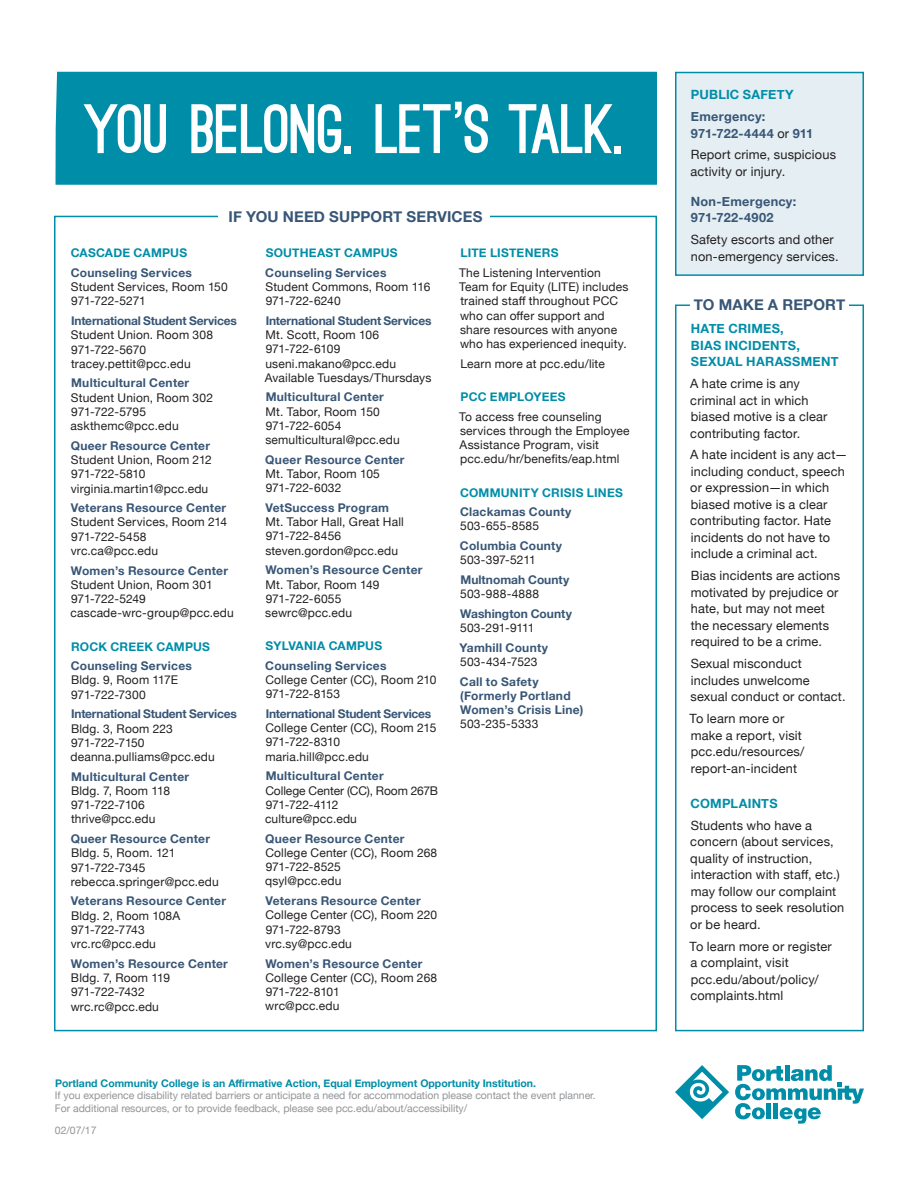
<style>
.page{position:relative;width:918px;height:1188px;background:#fff}
.page>*{position:absolute;margin:0;border:0;box-sizing:border-box;transform-origin:0 0}
.t1{font:900 66.3px "Ostrich Sans";letter-spacing:-.005em;color:#fff}
.t2{font:700 15px "Helvetica Neue";letter-spacing:.01em;color:#385676}
.t3{font:12.75px/16.5px "Helvetica Neue";letter-spacing:.015em;color:#231f20}
.t4{font:700 12.75px/16.5px "Helvetica Neue";letter-spacing:.015em;color:#008da8}
.t5{font:700 12.75px/16.5px "Helvetica Neue";letter-spacing:.02em;color:#385676}
.t6{font:12px/14.2px "Helvetica Neue";letter-spacing:.015em;color:#231f20}
.t7{font:700 12px/14.2px "Helvetica Neue";letter-spacing:.02em;color:#385676}
.t8{font:700 12px "Helvetica Neue";letter-spacing:-.015em;color:#385676}
.t9{font:700 12px "Helvetica Neue";letter-spacing:.02em;color:#008da8}
.t10{font:12px/14.2px "Helvetica Neue";letter-spacing:-.005em;color:#231f20}
.t11{font:700 12px "Helvetica Neue";color:#385676}
.t12{font:12px "Helvetica Neue";letter-spacing:-.015em;color:#231f20}
.t13{font:10.5px/12.6px "Helvetica Neue";letter-spacing:-.005em;color:#939598}
.t14{font:700 10.5px "Helvetica Neue";color:#008da8}
.s1{font-weight:400;color:#231f20}
</style>
<div class="page">
<svg style="left:675px;top:1065px;width:54px;height:54px"></svg>
<svg style="left:735px;top:1065px;width:129px;height:59px"></svg>
<div style="left:55px;top:72px;width:602px;height:113px;background:#008da8"></div>
<div style="left:676px;top:73px;width:187px;height:202px;background:#e4eef3"></div>
<div style="left:675px;top:72px;width:189px;height:204px;border:2px solid #008da8"></div>
<div style="left:675px;top:304px;width:189px;height:727px;border:2px solid #008da8"></div>
<div style="left:690px;top:294px;width:159px;height:29px;background:#fff"></div>
<p class="t4" style="left:691px;top:87px;width:104px">PUBLIC SAFETY</p>
<p class="t5" style="left:691px;top:109px;width:124px">Emergency:<br>971-722-4444 <span class="s1">or</span> 911</p>
<p class="t3" style="left:691px;top:147px;width:147px">Report crime, suspicious activity or injury.</p>
<p class="t5" style="left:691px;top:194px;width:107px">Non-Emergency:<br>971-722-4902</p>
<p class="t3" style="left:691px;top:232px;width:145px">Safety escorts and other</p>
<h1 class="t1" style="left:86px;top:104px;width:543px">YOU BELONG. LET<sup>’</sup>S TALK.</h1>
<p class="t2" style="left:229px;top:204px;width:255px">IF YOU NEED SUPPORT SERVICES</p>
<p class="t9" style="left:266px;top:243px;width:134px">SOUTHEAST CAMPUS</p>
<p class="t7" style="left:265px;top:266px;width:123px">Counseling Services</p>
<p class="t6" style="left:266px;top:280px;width:166px">Student Commons, Room 116<br>971-722-6240</p>
<p class="t8" style="left:266px;top:311px;width:167px">International Student Services</p>
<p class="t6" style="left:265px;top:328px;width:168px">Mt. Scott, Room 106<br>971-722-6109 useni.makano@pcc.edu<br>Available Tuesdays/Thursdays</p>
<p class="t7" style="left:266px;top:390px;width:120px">Multicultural Center</p>
<p class="t6" style="left:265px;top:405px;width:136px">Mt. Tabor, Room 150<br>971-722-6054 semulticultural@pcc.edu</p>
<p class="t7" style="left:265px;top:453px;width:141px">Queer Resource Center</p>
<p class="t6" style="left:266px;top:467px;width:116px">Mt. Tabor, Room 105<br>971-722-6032</p>
<p class="t7" style="left:265px;top:501px;width:125px">VetSuccess Program</p>
<p class="t6" style="left:265px;top:516px;width:140px">Mt. Tabor Hall, Great Hall<br>971-722-8456 steven.gordon@pcc.edu</p>
<p class="t7" style="left:265px;top:563px;width:159px">Women’s Resource Center</p>
<p class="t6" style="left:265px;top:578px;width:116px">Mt. Tabor, Room 149<br>971-722-6055 sewrc@pcc.edu</p>
<p class="t9" style="left:266px;top:637px;width:118px">SYLVANIA CAMPUS</p>
<p class="t7" style="left:265px;top:659px;width:123px">Counseling Services</p>
<p class="t6" style="left:265px;top:673px;width:173px">College Center (CC), Room 210<br>971-722-8153</p>
<p class="t8" style="left:266px;top:704px;width:167px">International Student Services</p>
<p class="t6" style="left:265px;top:722px;width:173px">College Center (CC), Room 215<br>971-722-8310 maria.hill@pcc.edu</p>
<p class="t7" style="left:266px;top:769px;width:120px">Multicultural Center</p>
<p class="t10" style="left:265px;top:784px;width:175px">College Center (CC), Room 267B<br>971-722-4112<br>culture@pcc.edu</p>
<p class="t7" style="left:265px;top:832px;width:141px">Queer Resource Center</p>
<p class="t6" style="left:265px;top:846px;width:174px">College Center (CC), Room 268<br>971-722-8525<br>qsyl@pcc.edu</p>
<p class="t7" style="left:265px;top:894px;width:157px">Veterans Resource Center</p>
<p class="t6" style="left:265px;top:909px;width:173px">College Center (CC), Room 220<br>971-722-8793<br>vrc.sy@pcc.edu</p>
<p class="t7" style="left:265px;top:956px;width:159px">Women’s Resource Center</p>
<p class="t6" style="left:265px;top:971px;width:174px">College Center (CC), Room 268<br>971-722-8101<br>wrc@pcc.edu</p>
<p class="t9" style="left:71px;top:244px;width:118px">CASCADE CAMPUS</p>
<p class="t7" style="left:71px;top:266px;width:123px">Counseling Services</p>
<p class="t6" style="left:71px;top:281px;width:158px">Student Services, Room 150<br>971-722-5271</p>
<p class="t8" style="left:71px;top:311px;width:167px">International Student Services</p>
<p class="t6" style="left:71px;top:329px;width:144px">Student Union. Room 308<br>971-722-5670 tracey.pettit@pcc.edu</p>
<p class="t7" style="left:71px;top:376px;width:120px">Multicultural Center</p>
<p class="t6" style="left:71px;top:391px;width:144px">Student Union, Room 302<br>971-722-5795 askthemc@pcc.edu</p>
<p class="t7" style="left:71px;top:439px;width:141px">Queer Resource Center</p>
<p class="t6" style="left:71px;top:453px;width:143px">Student Union, Room 212<br>971-722-5810 virginia.martin1@pcc.edu</p>
<p class="t7" style="left:71px;top:501px;width:157px">Veterans Resource Center</p>
<p class="t6" style="left:71px;top:516px;width:158px">Student Services, Room 214<br>971-722-5458 vrc.ca@pcc.edu</p>
<p class="t7" style="left:71px;top:564px;width:159px">Women’s Resource Center</p>
<p class="t6" style="left:71px;top:578px;width:165px">Student Union, Room 301<br>971-722-5249 cascade-wrc-group@pcc.edu</p>
<p class="t9" style="left:71px;top:637px;width:140px">ROCK CREEK CAMPUS</p>
<p class="t7" style="left:71px;top:659px;width:123px">Counseling Services</p>
<p class="t6" style="left:71px;top:674px;width:109px">Bldg. 9, Room 117E<br>971-722-7300</p>
<p class="t8" style="left:71px;top:705px;width:167px">International Student Services</p>
<p class="t6" style="left:71px;top:722px;width:146px">Bldg. 3, Room 223<br>971-722-7150 deanna.pulliams@pcc.edu</p>
<p class="t7" style="left:71px;top:770px;width:120px">Multicultural Center</p>
<p class="t6" style="left:71px;top:784px;width:101px">Bldg. 7, Room 118<br>971-722-7106 thrive@pcc.edu</p>
<p class="t7" style="left:71px;top:832px;width:141px">Queer Resource Center</p>
<p class="t6" style="left:71px;top:847px;width:150px">Bldg. 5, Room. 121<br>971-722-7345 rebecca.springer@pcc.edu</p>
<p class="t7" style="left:71px;top:894px;width:157px">Veterans Resource Center</p>
<p class="t6" style="left:71px;top:909px;width:111px">Bldg. 2, Room 108A<br>971-722-7743 vrc.rc@pcc.edu</p>
<p class="t7" style="left:71px;top:957px;width:159px">Women’s Resource Center</p>
<p class="t6" style="left:71px;top:971px;width:101px">Bldg. 7, Room 119<br>971-722-7432 wrc.rc@pcc.edu</p>
<p class="t9" style="left:460px;top:244px;width:100px">LITE LISTENERS</p>
<p class="t3" style="left:691px;top:249px;width:149px">non-emergency services.</p>
<p class="t6" style="left:459px;top:266px;width:171px">The Listening Intervention<br>Team for Equity (LITE) includes trained staff throughout PCC who can offer support and share resources with anyone who has experienced inequity.</p>
<p class="t6" style="left:460px;top:357px;width:146px">Learn more at pcc.edu/lite</p>
<p class="t9" style="left:460px;top:387px;width:107px">PCC EMPLOYEES</p>
<p class="t6" style="left:459px;top:410px;width:172px">To access free counseling services through the Employee<br>Assistance Program, visit pcc.edu/hr/benefits/eap.html</p>
<p class="t9" style="left:460px;top:483px;width:164px">COMMUNITY CRISIS LINES</p>
<p class="t7" style="left:460px;top:505px;width:113px">Clackamas County</p>
<p class="t6" style="left:460px;top:520px;width:80px">503-655-8585</p>
<p class="t7" style="left:460px;top:539px;width:104px">Columbia County</p>
<p class="t6" style="left:460px;top:554px;width:77px">503-397-5211</p>
<p class="t11" style="left:460px;top:570px;width:110px">Multnomah County</p>
<p class="t6" style="left:460px;top:587px;width:80px">503-988-4888</p>
<p class="t11" style="left:460px;top:604px;width:113px">Washington County</p>
<p class="t12" style="left:460px;top:619px;width:76px">503-291-9111</p>
<p class="t7" style="left:459px;top:641px;width:90px">Yamhill County</p>
<p class="t6" style="left:460px;top:655px;width:79px">503-434-7523</p>
<p class="t7" style="left:460px;top:675px;width:125px">Call to Safety (Formerly Portland<br>Women’s Crisis Line)</p>
<p class="t6" style="left:460px;top:718px;width:80px">503-235-5333</p>
<p class="t2" style="left:694px;top:293px;width:153px">TO MAKE A REPORT</p>
<p class="t4" style="left:691px;top:321px;width:149px">HATE CRIMES,<br>BIAS INCIDENTS,<br>SEXUAL HARASSMENT</p>
<p class="t3" style="left:690px;top:376px;width:139px">A hate crime is any criminal act in which biased motive is a clear contributing factor.</p>
<p class="t3" style="left:690px;top:447px;width:159px">A hate incident is any act— including conduct, speech or expression—in which biased motive is a clear contributing factor. Hate incidents do not have to include a criminal act.</p>
<p class="t3" style="left:691px;top:568px;width:151px">Bias incidents are actions motivated by prejudice or hate, but may not meet the necessary elements required to be a crime.</p>
<p class="t3" style="left:691px;top:656px;width:157px">Sexual misconduct includes unwelcome sexual conduct or contact.</p>
<p class="t3" style="left:690px;top:711px;width:116px">To learn more or make a report, visit pcc.edu/resources/ report-an-incident</p>
<p class="t4" style="left:691px;top:796px;width:89px">COMPLAINTS</p>
<p class="t3" style="left:690px;top:818px;width:155px">Students who have a concern (about services, quality of instruction, interaction with staff, etc.) may follow our complaint process to seek resolution or be heard.</p>
<p class="t3" style="left:690px;top:939px;width:144px">To learn more or register a complaint, visit pcc.edu/about/policy/ complaints.html</p>
<p class="t14" style="left:55px;top:1075px;width:482px">Portland Community College is an Affirmative Action, Equal Employment Opportunity Institution.</p>
<p class="t13" style="left:55px;top:1090px;width:542px">If you experience disability related barriers or anticipate a need for accommodation please contact the event planner.<br>For additional resources, or to provide feedback, please see pcc.edu/about/accessibility/</p>
<p class="t13" style="left:55px;top:1125px;width:43px">02/07/17</p>
</div>
